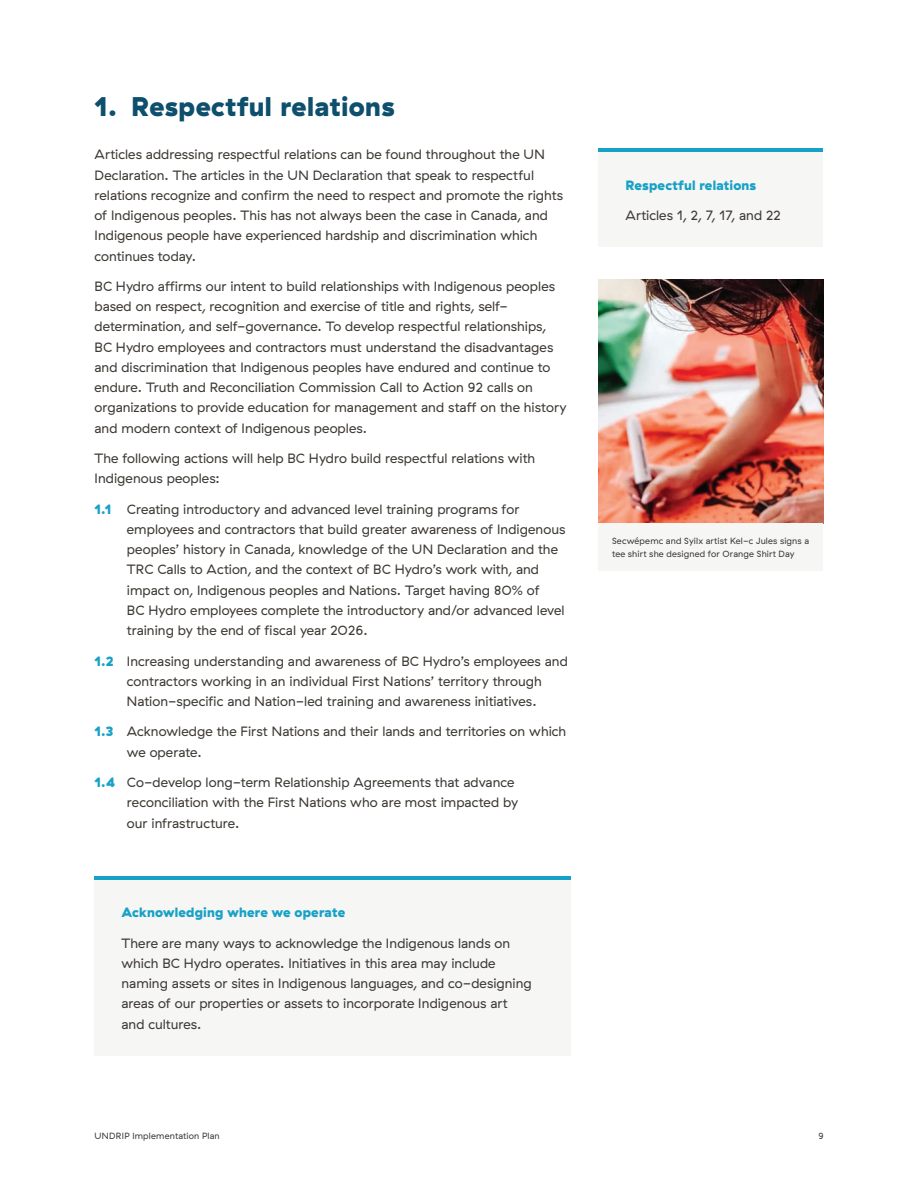
<style>
.page{position:relative;width:918px;height:1188px;background:#fff}
.page>*{position:absolute;margin:0;border:0;box-sizing:border-box;transform-origin:0 0}
.t1{font:900 27px "GT Haptik";letter-spacing:.015em;color:#0d4f6c}
.t2{font:13.5px/20.2px "GT Haptik";letter-spacing:.005em;color:#3d3934}
.t3{font:900 13.5px "GT Haptik";letter-spacing:.01em;color:#18a1c6}
.t4{font:9px/13.5px "GT Haptik";letter-spacing:.02em;color:#3d3934}
.s1{font-weight:900;color:#18a1c6}
</style>
<div class="page">
<img style="left:598px;top:279px;width:226px;height:244px">
<div style="left:598px;top:523px;width:226px;height:48px;background:#f6f6f5"></div>
<div style="left:94px;top:879px;width:478px;height:177px;background:#f6f6f5"></div>
<hr style="left:94px;top:876px;width:478px;height:3px;background:#18a1c6">
<div style="left:598px;top:152px;width:226px;height:95px;background:#f6f6f5"></div>
<hr style="left:598px;top:148px;width:226px;height:4px;background:#18a1c6">
<h1 class="t1" style="left:94px;top:89px;width:302px">1. Respectful relations</h1>
<p class="t2" style="left:94px;top:145px;width:470px">Articles addressing respectful relations can be found throughout the UN Declaration. The articles in the UN Declaration that speak to respectful relations recognize and confirm the need to respect and promote the rights of Indigenous peoples. This has not always been the case in Canada, and Indigenous people have experienced hardship and discrimination which continues today.</p>
<p class="t2" style="left:94px;top:276px;width:474px">BC Hydro affirms our intent to build relationships with Indigenous peoples based on respect, recognition and exercise of title and rights, self&shy;determination, and self-governance. To develop respectful relationships, BC Hydro employees and contractors must understand the disadvantages and discrimination that Indigenous peoples have endured and continue to endure. Truth and Reconciliation Commission Call to Action 92 calls on organizations to provide education for management and staff on the history and modern context of Indigenous peoples.</p>
<p class="t2" style="left:94px;top:448px;width:442px">The following actions will help BC Hydro build respectful relations with<br>Indigenous peoples:</p>
<p class="t2" style="left:127px;top:499px;width:440px;text-indent:-32px"><span class="s1">1.1</span> Creating introductory and advanced level training programs for employees and contractors that build greater awareness of Indigenous peoples’ history in Canada, knowledge of the UN Declaration and the TRC Calls to Action, and the context of BC Hydro’s work with, and impact on, Indigenous peoples and Nations. Target having 80% of<br>BC Hydro employees complete the introductory and/or advanced level training by the end of fiscal year 2026.</p>
<p class="t2" style="left:94px;top:651px;width:475px;text-align:center"><span class="s1">1.2</span> Increasing understanding and awareness of BC Hydro’s employees and contractors working in an individual First Nations’ territory through<br>Nation-specific and Nation-led training and awareness initiatives.</p>
<p class="t2" style="left:127px;top:722px;width:441px;text-indent:-32px"><span class="s1">1.3</span> Acknowledge the First Nations and their lands and territories on which we operate.</p>
<p class="t2" style="left:127px;top:772px;width:393px;text-indent:-32px"><span class="s1">1.4</span> Co-develop long-term Relationship Agreements that advance reconciliation with the First Nations who are most impacted by our infrastructure.</p>
<p class="t3" style="left:122px;top:904px;width:225px">Acknowledging where we operate</p>
<p class="t2" style="left:122px;top:933px;width:412px">There are many ways to acknowledge the Indigenous lands on which BC Hydro operates. Initiatives in this area may include naming assets or sites in Indigenous languages, and co-designing areas of our properties or assets to incorporate Indigenous art and cultures.</p>
<p class="t3" style="left:626px;top:176px;width:132px">Respectful relations</p>
<p class="t2" style="left:626px;top:205px;width:157px">Articles 1, 2, 7, 17, and 22</p>
<p class="t4" style="left:612px;top:534px;width:198px">Secwépemc and Syilx artist Kel-c Jules signs a tee shirt she designed for Orange Shirt Day</p>
<p class="t4" style="left:94px;top:1130px;width:127px">UNDRIP Implementation Plan</p>
<p class="t4" style="left:818px;top:1130px;width:7px">9</p>
</div>
